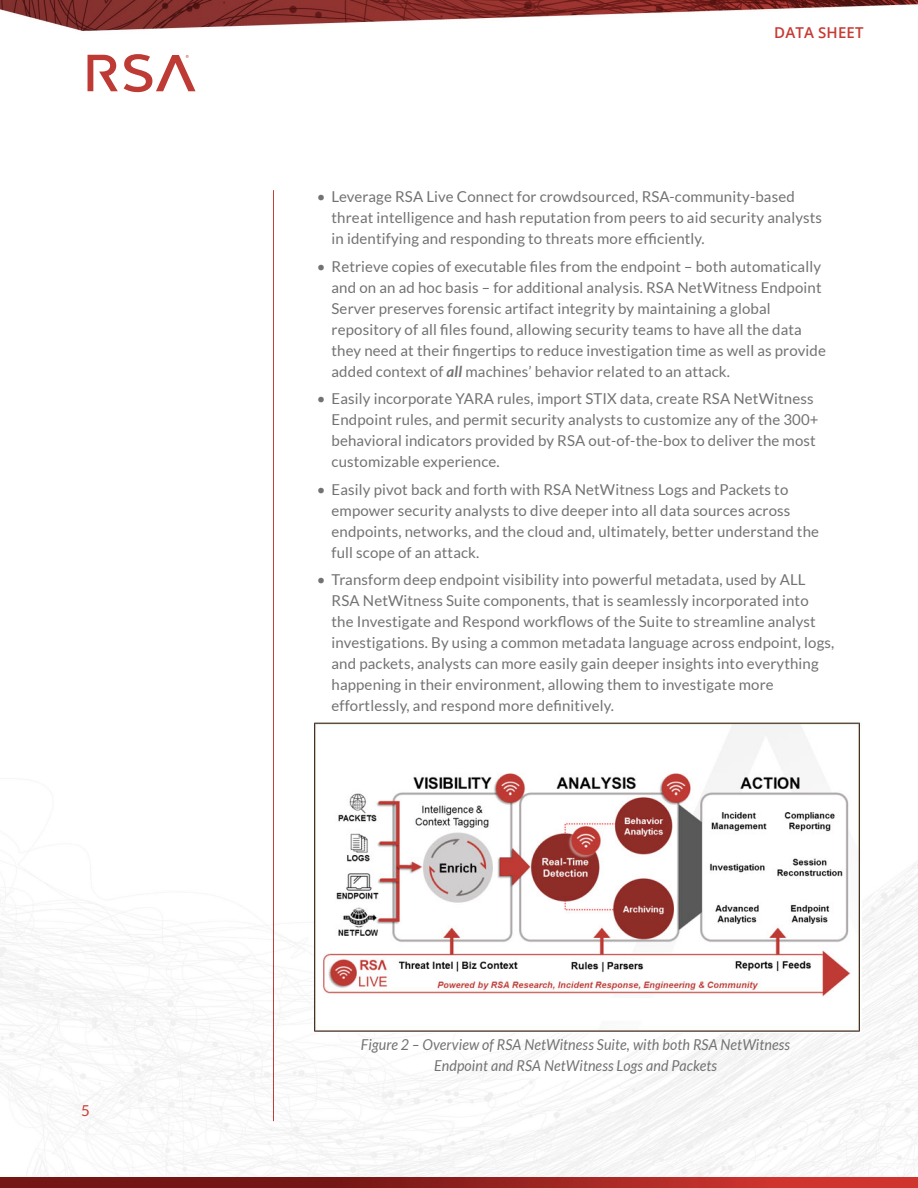
<style>
.page{position:relative;width:918px;height:1188px;background:#fff}
.page>*{position:absolute;margin:0;border:0;box-sizing:border-box;transform-origin:0 0}
.t1{font:15px/21px "Lato";letter-spacing:.01em;color:#717271}
.Body_Red_Subhead{font:italic 15px/21px "Lato";letter-spacing:.01em;color:#717271;text-align:center;scale:.95 1}
.t2{font:600 15px "Open Sans";letter-spacing:.01em;color:#c73a32}
.t3{font:15px "Lato";color:#c73a32}
.s1{font-weight:700;font-style:italic}
</style>
<div class="page">
<img style="left:0;top:0;width:918px;height:1178px">
<hr style="left:273px;top:190px;width:1px;height:931px;background:#c73a32">
<svg style="left:0;top:1178px;width:918px;height:10px;background:#97221e"></svg>
<svg style="left:88px;top:54px;width:108px;height:38px"></svg>
<img style="left:314px;top:723px;width:548px;height:309px">
<p class="t3" style="left:81px;top:1103px;width:10px">5</p>
<p class="t2" style="left:774px;top:22px;width:91px">DATA SHEET</p>
<p class="t1" style="left:332px;top:186px;width:492px;text-indent:-15px">• Leverage RSA Live Connect for crowdsourced, RSA-community-based threat intelligence and hash reputation from peers to aid security analysts in identifying and responding to threats more efficiently.</p>
<p class="t1" style="left:332px;top:256px;width:496px;text-indent:-15px">• Retrieve copies of executable files from the endpoint – both automatically and on an ad hoc basis – for additional analysis. RSA NetWitness Endpoint Server preserves forensic artifact integrity by maintaining a global repository of all files found, allowing security teams to have all the data they need at their fingertips to reduce investigation time as well as provide added context of <span class="s1">all</span> machines’ behavior related to an attack.</p>
<p class="t1" style="left:332px;top:388px;width:489px;text-indent:-15px">• Easily incorporate YARA rules, import STIX data, create RSA NetWitness Endpoint rules, and permit security analysts to customize any of the 300+ behavioral indicators provided by RSA out-of-the-box to deliver the most customizable experience.</p>
<p class="t1" style="left:332px;top:479px;width:489px;text-indent:-15px">• Easily pivot back and forth with RSA NetWitness Logs and Packets to empower security analysts to dive deeper into all data sources across endpoints, networks, and the cloud and, ultimately, better understand the full scope of an attack.</p>
<p class="t1" style="left:332px;top:569px;width:504px;text-indent:-15px">• Transform deep endpoint visibility into powerful metadata, used by ALL RSA NetWitness Suite components, that is seamlessly incorporated into the Investigate and Respond workflows of the Suite to streamline analyst investigations. By using a common metadata language across endpoint, logs, and packets, analysts can more easily gain deeper insights into everything happening in their environment, allowing them to investigate more effortlessly, and respond more definitively.</p>
<p class="Body_Red_Subhead" style="left:361px;top:1035px;width:453px">Figure 2 – Overview of RSA NetWitness Suite, with both RSA NetWitness<br>Endpoint and RSA NetWitness Logs and Packets</p>
</div>
